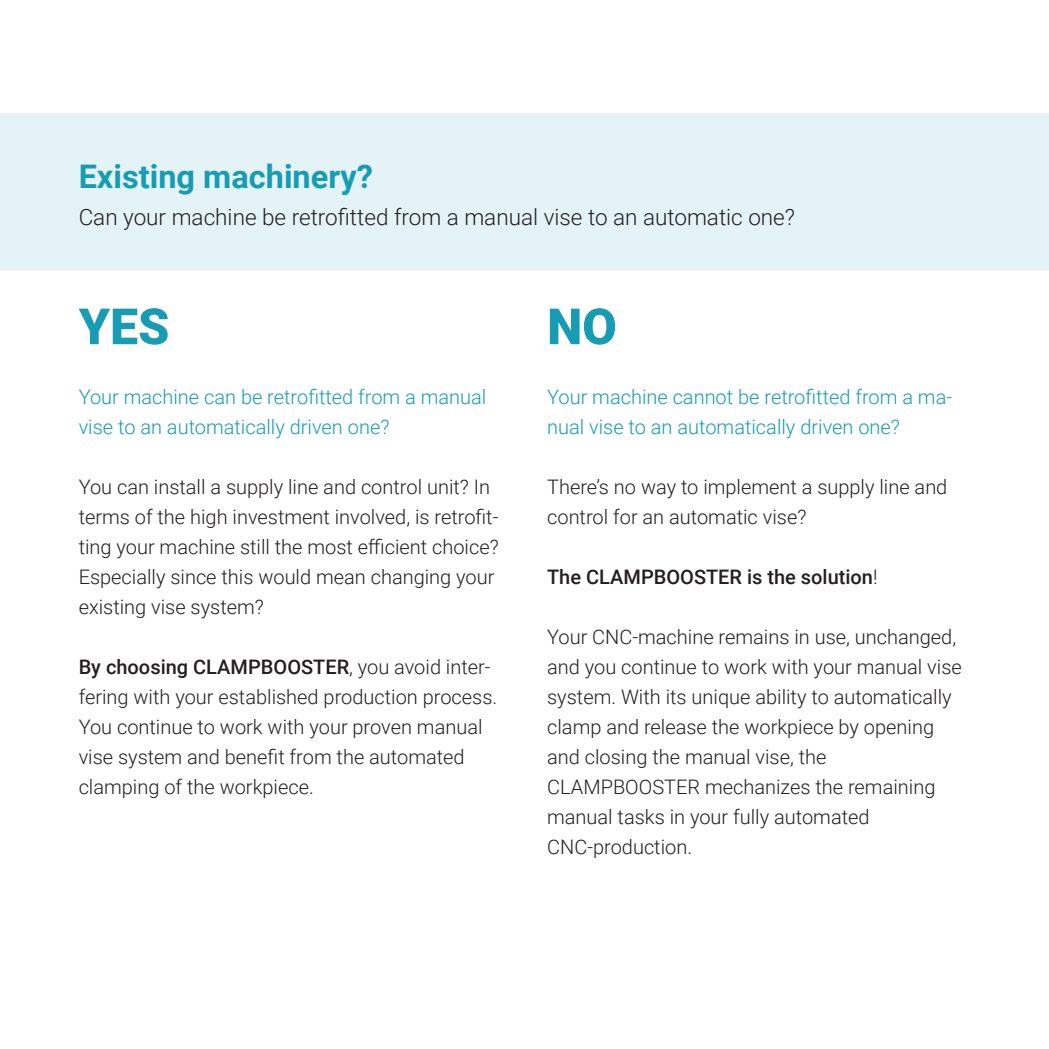
<style>
.page{position:relative;width:1049px;height:1049px;background:#fff}
.page>*{position:absolute;margin:0;border:0;box-sizing:border-box;transform-origin:0 0}
.Absatzformat_1{font:900 50px "Roboto";color:#179cb4}
.hEADAbsatzformat_1{font:700 32.5px "Roboto";color:#179cb4}
.hEADAbsatzformat_1-2{font:300 22.5px "Roboto";color:#231f20}
.Absatzformat_3{font:300 20px/30px "Roboto";color:#231f20}
.Absatzformat_2{font:300 20px/30px "Roboto";color:#179cb4}
.Absatzformat_3-2{font:500 20px "Roboto";color:#231f20}
.s1{font-weight:500}
.s2{font-weight:300}
</style>
<div class="page">
<div style="left:0;top:113px;width:1049px;height:157px;background:#e3f3f6"></div>
<p class="hEADAbsatzformat_1" style="left:79px;top:153px;width:296px">Existing machinery?</p>
<p class="hEADAbsatzformat_1-2" style="left:79px;top:201px;width:718px">Can your machine be retrofitted from a manual vise to an automatic one?</p>
<p class="Absatzformat_1" style="left:79px;top:291px;width:92px">YES</p>
<p class="Absatzformat_2" style="left:79px;top:381px;width:409px">Your machine can be retrofitted from a manual vise to an automatically driven one?</p>
<p class="Absatzformat_3" style="left:79px;top:471px;width:422px">You can install a supply line and control unit? In terms of the high investment involved, is retrofit&shy;ting your machine still the most efficient choice?<br>Especially since this would mean changing your existing vise system?</p>
<p class="Absatzformat_3" style="left:79px;top:651px;width:420px"><span class="s1">By choosing CLAMPBOOSTER</span>, you avoid inter&shy;fering with your established production process.<br>You continue to work with your proven manual vise system and benefit from the automated clamping of the workpiece.</p>
<p class="Absatzformat_1" style="left:547px;top:291px;width:71px">NO</p>
<p class="Absatzformat_2" style="left:547px;top:381px;width:406px">Your machine cannot be retrofitted from a ma&shy;nual vise to an automatically driven one?</p>
<p class="Absatzformat_3" style="left:547px;top:471px;width:402px">There’s no way to implement a supply line and control for an automatic vise?</p>
<p class="Absatzformat_3-2" style="left:547px;top:563px;width:332px">The CLAMPBOOSTER is the solution<span class="s2">!</span></p>
<p class="Absatzformat_3" style="left:547px;top:621px;width:416px">Your CNC-machine remains in use, unchanged, and you continue to work with your manual vise system. With its unique ability to automatically clamp and release the workpiece by opening and closing the manual vise, the CLAMPBOOSTER mechanizes the remaining manual tasks in your fully automated CNC-production.</p>
</div>
